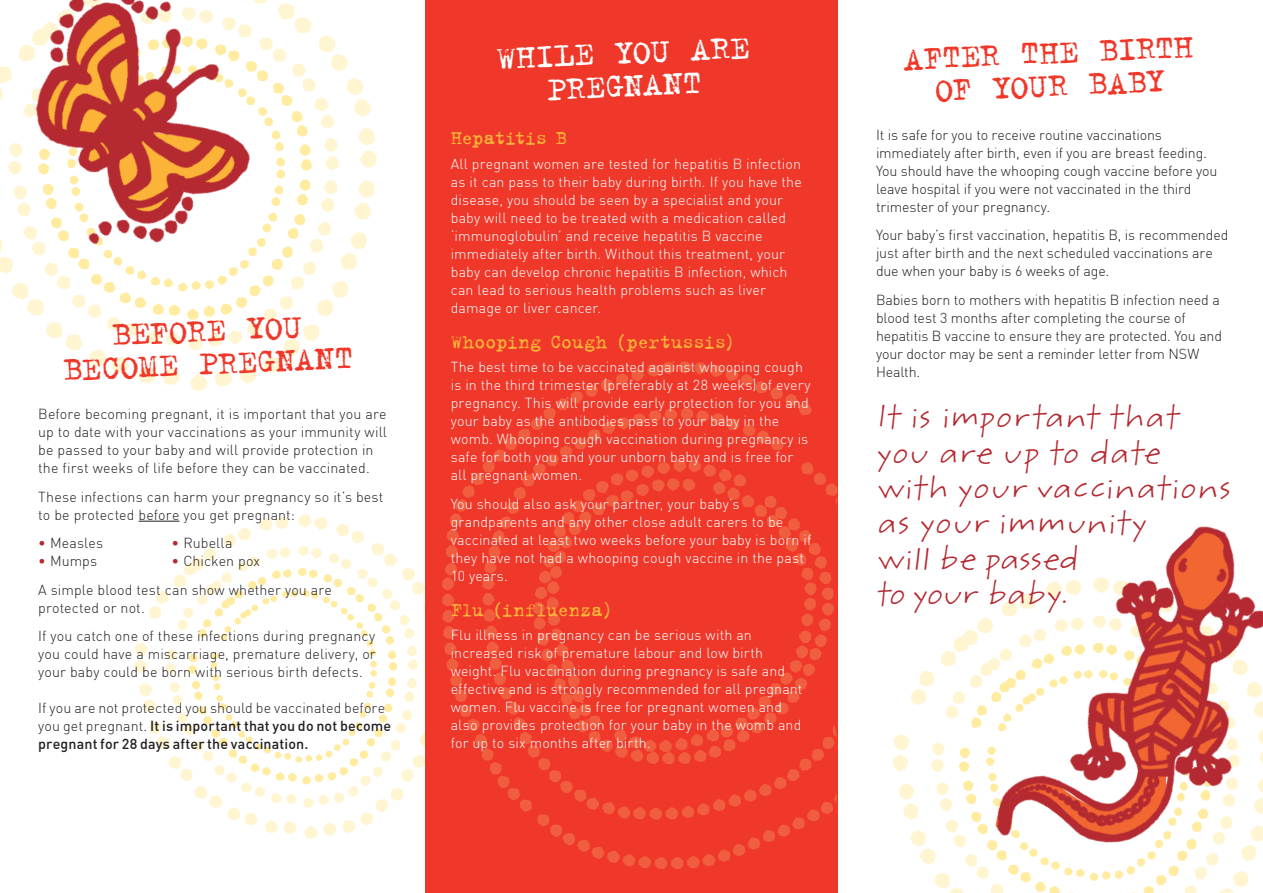
<style>
.page{position:relative;width:1263px;height:893px;background:#fff}
.page>*{position:absolute;margin:0;border:0;box-sizing:border-box;transform-origin:0 0}
.t1{font:800 36px/33px "Trixie OT";color:#ef3829;text-align:center}
.t2{font:800 36px/33px "Trixie OT";color:#fff;text-align:center}
.t3{font:30.9px/35.2px "Weber Hand ITC Std";color:#b52931}
.t4{font:800 21px "Trixie OT";letter-spacing:-.03em;color:#fcb438}
.t5{font:800 21px "Trixie OT";letter-spacing:-.05em;color:#fcb438}
.t6{font:300 14.25px/18px "DIN";letter-spacing:.01em;color:#fff}
.t7{font:300 14.25px/18px "DIN";color:#231f20}
.t8{font:500 14.25px/18px "DIN";letter-spacing:.01em;color:#231f20}
.s1{color:#b52931}
.s2{font-weight:300}
</style>
<div class="page">
<svg style="left:892px;top:618px;width:365px;height:275px"></svg>
<svg style="left:959px;top:643px;width:254px;height:250px"></svg>
<svg style="left:134px;top:515px;width:291px;height:320px"></svg>
<svg style="left:188px;top:568px;width:209px;height:216px"></svg>
<svg style="left:0;top:0;width:375px;height:386px"></svg>
<svg style="left:38px;top:36px;width:273px;height:281px"></svg>
<div style="left:425px;top:0;width:413px;height:893px;background:#ef3829"></div>
<hr style="left:139px;top:521px;width:40px;height:1px;background:#231f20">
<img style="left:0;top:0;width:256px;height:259px">
<svg style="left:442px;top:361px;width:395px;height:508px"></svg>
<img style="left:986px;top:526px;width:277px;height:323px">
<h1 class="t1" style="left:60px;top:321px;width:293px;rotate:-3deg">BEFORE YOU<br>BECOME PREGNANT</h1>
<p class="t7" style="left:38px;top:405px;width:350px">Before becoming pregnant, it is important that you are up to date with your vaccinations as your immunity will be passed to your baby and will provide protection in the first weeks of life before they can be vaccinated.</p>
<p class="t7" style="left:38px;top:487px;width:347px">These infections can harm your pregnancy so it’s best to be protected before you get pregnant:</p>
<p class="t7" style="left:38px;top:534px;width:66px"><span class="s1">•</span> Measles</p>
<p class="t7" style="left:38px;top:547px;width:295px;line-height:28.7px"><span class="s1">•</span> Mumps<br>A simple blood test can show whether you are</p>
<p class="t7" style="left:38px;top:593px;width:338px;line-height:28.7px">protected or not.<br>If you catch one of these infections during pregnancy</p>
<p class="t7" style="left:38px;top:645px;width:339px">you could have a miscarriage, premature delivery, or your baby could be born with serious birth defects.</p>
<p class="t8" style="left:38px;top:698px;width:354px"><span class="s2">If you are not protected you should be vaccinated before you get pregnant.</span> It is important that you do not become pregnant for 28 days after the vaccination.</p>
<p class="t7" style="left:172px;top:533px;width:62px"><span class="s1">•</span> Rubella</p>
<p class="t7" style="left:172px;top:551px;width:90px"><span class="s1">•</span> Chicken pox</p>
<h1 class="t2" style="left:495px;top:42px;width:255px;rotate:-3deg">WHILE YOU ARE<br>PREGNANT</h1>
<h3 class="t5" style="left:451px;top:126px;width:118px">Hepatitis B</h3>
<p class="t6" style="left:451px;top:154px;width:352px">All pregnant women are tested for hepatitis B infection as it can pass to their baby during birth. If you have the disease, you should be seen by a specialist and your baby will need to be treated with a medication called ‘immunoglobulin’ and receive hepatitis B vaccine immediately after birth. Without this treatment, your baby can develop chronic hepatitis B infection, which can lead to serious health problems such as liver damage or liver cancer.</p>
<h3 class="t4" style="left:451px;top:329px;width:286px">Whooping Cough (pertussis)</h3>
<p class="t6" style="left:451px;top:358px;width:361px">The best time to be vaccinated against whooping cough is in the third trimester (preferably at 28 weeks) of every pregnancy. This will provide early protection for you and your baby as the antibodies pass to your baby in the womb. Whooping cough vaccination during pregnancy is safe for both you and your unborn baby and is free for all pregnant women.</p>
<p class="t6" style="left:451px;top:494px;width:362px">You should also ask your partner, your baby’s grandparents and any other close adult carers to be vaccinated at least two weeks before your baby is born if they have not had a whooping cough vaccine in the past 10 years.</p>
<h3 class="t4" style="left:451px;top:597px;width:163px">Flu (influenza)</h3>
<p class="t6" style="left:451px;top:626px;width:353px">Flu illness in pregnancy can be serious with an increased risk of premature labour and low birth weight. Flu vaccination during pregnancy is safe and effective and is strongly recommended for all pregnant women. Flu vaccine is free for pregnant women and also provides protection for your baby in the womb and for up to six months after birth.</p>
<h1 class="t1" style="left:902px;top:43px;width:292px;rotate:-3deg">AFTER THE BIRTH<br>OF YOUR BABY</h1>
<p class="t7" style="left:876px;top:125px;width:343px">It is safe for you to receive routine vaccinations immediately after birth, even if you are breast feeding.<br>You should have the whooping cough vaccine before you leave hospital if you were not vaccinated in the third trimester of your pregnancy.</p>
<p class="t7" style="left:876px;top:226px;width:354px">Your baby’s first vaccination, hepatitis B, is recommended just after birth and the next scheduled vaccinations are due when your baby is 6 weeks of age.</p>
<p class="t7" style="left:876px;top:291px;width:348px">Babies born to mothers with hepatitis B infection need a blood test 3 months after completing the course of hepatitis B vaccine to ensure they are protected. You and your doctor may be sent a reminder letter from NSW Health.</p>
<h2 class="t3" style="left:876px;top:400px;width:363px">It is important that you are up to date with your vaccinations as your immunity<br>will be passed<br>to your baby.</h2>
</div>
